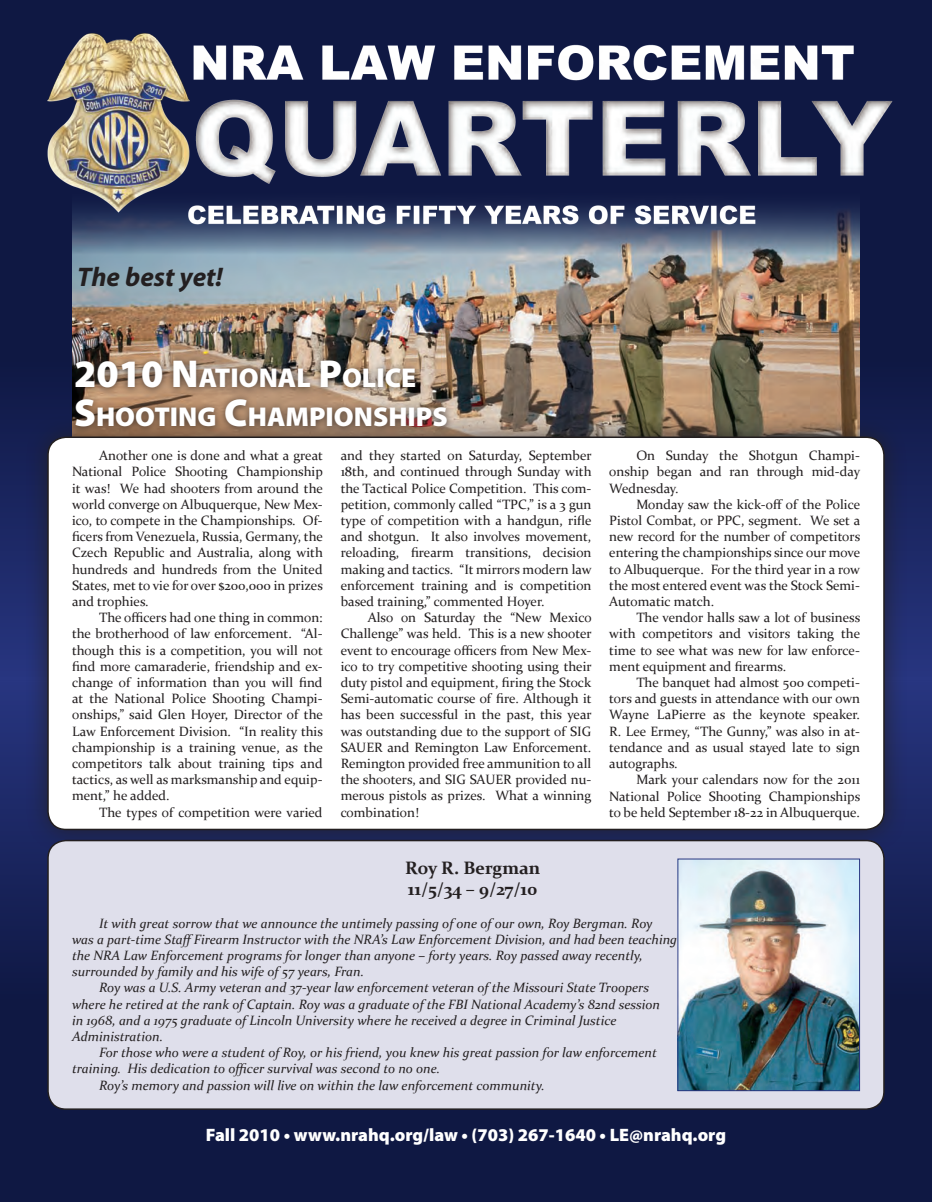
<style>
.page{position:relative;width:932px;height:1202px;background:#0f1843}
.page>*{position:absolute;margin:0;border:0;box-sizing:border-box;transform-origin:0 0}
.t1{font:900 27.3px/39px "Myriad Pro";color:#fff}
.t2{font:italic 700 27px "Myriad Pro";color:#231f20}
.t3{font:900 18px "Myriad Pro";color:#fff}
.t4{font:700 18px/21.6px "Constantia";color:#231f20}
.t5{font:13.5px "Constantia";color:#231f20}
.t6{font:italic 13.5px "Constantia";color:#231f20}
.s1{font-size:39px}
</style>
<div class="page">
<div style="left:0;top:357px;width:932px;height:324px;background:linear-gradient(to bottom,#0f1843,#273580)"></div>
<div style="left:0;top:678px;width:932px;height:324px;background:linear-gradient(to bottom,#273681,#0f1842)"></div>
<img style="left:72px;top:237px;width:787px;height:177px">
<img style="left:47px;top:33px;width:846px;height:204px">
<div style="left:25px;top:414px;width:882px;height:439px;background:#231f20;opacity:.75"></div>
<div style="left:48px;top:437px;width:836px;height:392px;background:#fff;border-radius:18px"></div>
<div style="left:47px;top:436px;width:837px;height:394px;border:2px solid #231f20;border-radius:18px"></div>
<div style="left:68px;top:353px;width:386px;height:81px;background:#231f20;opacity:.75"></div>
<div style="left:48px;top:840px;width:836px;height:269px;background:#dfdfeb;border-radius:18px"></div>
<div style="left:47px;top:839px;width:837px;height:270px;border:2px solid #231f20;border-radius:18px"></div>
<img style="left:679px;top:860px;width:178px;height:229px">
<div style="left:677px;top:858px;width:182px;height:233px;border:1px solid #283681"></div>
<p class="t2" style="left:77px;top:259px;width:147px">The best yet!</p>
<p class="t1" style="left:74px;top:357px;width:358px"><span class="s1">2010 N</span>ATIONAL <span class="s1">P</span>OLICE<br><span class="s1">S</span>HOOTING <span class="s1">C</span>HAMPIONSHIPS</p>
<p class="t5" style="left:99px;top:446px;width:225px">Another one is done and what a great</p>
<p class="t5" style="left:72px;top:462px;width:252px">National Police Shooting Championship</p>
<p class="t5" style="left:72px;top:479px;width:252px">it was! We had shooters from around the</p>
<p class="t5" style="left:72px;top:495px;width:252px">world converge on Albuquerque, New Mex-</p>
<p class="t5" style="left:72px;top:511px;width:252px">ico, to compete in the Championships. Of-</p>
<p class="t5" style="left:72px;top:527px;width:252px">ficers from Venezuela, Russia, Germany, the</p>
<p class="t5" style="left:72px;top:543px;width:252px">Czech Republic and Australia, along with</p>
<p class="t5" style="left:72px;top:560px;width:252px">hundreds and hundreds from the United</p>
<p class="t5" style="left:72px;top:576px;width:252px">States, met to vie for over $200,000 in prizes</p>
<p class="t5" style="left:72px;top:592px;width:78px">and trophies.</p>
<p class="t5" style="left:99px;top:608px;width:225px">The officers had one thing in common:</p>
<p class="t5" style="left:72px;top:624px;width:252px">the brotherhood of law enforcement. “Al-</p>
<p class="t5" style="left:72px;top:641px;width:252px">though this is a competition, you will not</p>
<p class="t5" style="left:72px;top:657px;width:252px">find more camaraderie, friendship and ex-</p>
<p class="t5" style="left:72px;top:673px;width:252px">change of information than you will find</p>
<p class="t5" style="left:72px;top:689px;width:252px">at the National Police Shooting Champi-</p>
<p class="t5" style="left:72px;top:705px;width:252px">onships,” said Glen Hoyer, Director of the</p>
<p class="t5" style="left:72px;top:722px;width:252px">Law Enforcement Division. “In reality this</p>
<p class="t5" style="left:72px;top:738px;width:252px">championship is a training venue, as the</p>
<p class="t5" style="left:72px;top:754px;width:252px">competitors talk about training tips and</p>
<p class="t5" style="left:72px;top:770px;width:252px">tactics, as well as marksmanship and equip-</p>
<p class="t5" style="left:72px;top:786px;width:99px">ment,” he added.</p>
<p class="t5" style="left:99px;top:803px;width:225px">The types of competition were varied</p>
<p class="t5" style="left:341px;top:446px;width:252px">and they started on Saturday, September</p>
<p class="t5" style="left:341px;top:462px;width:252px">18th, and continued through Sunday with</p>
<p class="t5" style="left:341px;top:479px;width:252px">the Tactical Police Competition. This com-</p>
<p class="t5" style="left:341px;top:495px;width:252px">petition, commonly called “TPC,” is a 3 gun</p>
<p class="t5" style="left:341px;top:511px;width:252px">type of competition with a handgun, rifle</p>
<p class="t5" style="left:341px;top:527px;width:252px">and shotgun. It also involves movement,</p>
<p class="t5" style="left:341px;top:543px;width:252px">reloading, firearm transitions, decision</p>
<p class="t5" style="left:341px;top:560px;width:252px">making and tactics. “It mirrors modern law</p>
<p class="t5" style="left:341px;top:576px;width:252px">enforcement training and is competition</p>
<p class="t5" style="left:341px;top:592px;width:205px">based training,” commented Hoyer.</p>
<p class="t5" style="left:368px;top:608px;width:225px">Also on Saturday the “New Mexico</p>
<p class="t5" style="left:341px;top:624px;width:252px">Challenge” was held. This is a new shooter</p>
<p class="t5" style="left:341px;top:641px;width:252px">event to encourage officers from New Mex-</p>
<p class="t5" style="left:341px;top:657px;width:252px">ico to try competitive shooting using their</p>
<p class="t5" style="left:341px;top:673px;width:252px">duty pistol and equipment, firing the Stock</p>
<p class="t5" style="left:341px;top:689px;width:252px">Semi-automatic course of fire. Although it</p>
<p class="t5" style="left:341px;top:705px;width:252px">has been successful in the past, this year</p>
<p class="t5" style="left:341px;top:722px;width:252px">was outstanding due to the support of SIG</p>
<p class="t5" style="left:341px;top:738px;width:252px">SAUER and Remington Law Enforcement.</p>
<p class="t5" style="left:341px;top:754px;width:252px">Remington provided free ammunition to all</p>
<p class="t5" style="left:341px;top:770px;width:252px">the shooters, and SIG SAUER provided nu-</p>
<p class="t5" style="left:341px;top:786px;width:252px">merous pistols as prizes. What a winning</p>
<p class="t5" style="left:341px;top:803px;width:80px">combination!</p>
<p class="t5" style="left:636px;top:446px;width:225px">On Sunday the Shotgun Champi-</p>
<p class="t5" style="left:609px;top:462px;width:252px">onship began and ran through mid-day</p>
<p class="t5" style="left:609px;top:479px;width:71px">Wednesday.</p>
<p class="t5" style="left:636px;top:495px;width:225px">Monday saw the kick-off of the Police</p>
<p class="t5" style="left:609px;top:511px;width:252px">Pistol Combat, or PPC, segment. We set a</p>
<p class="t5" style="left:609px;top:527px;width:252px">new record for the number of competitors</p>
<p class="t5" style="left:609px;top:543px;width:252px">entering the championships since our move</p>
<p class="t5" style="left:609px;top:560px;width:252px">to Albuquerque. For the third year in a row</p>
<p class="t5" style="left:609px;top:576px;width:252px">the most entered event was the Stock Semi-</p>
<p class="t5" style="left:609px;top:592px;width:106px">Automatic match.</p>
<p class="t5" style="left:636px;top:608px;width:225px">The vendor halls saw a lot of business</p>
<p class="t5" style="left:609px;top:624px;width:252px">with competitors and visitors taking the</p>
<p class="t5" style="left:609px;top:641px;width:252px">time to see what was new for law enforce-</p>
<p class="t5" style="left:609px;top:657px;width:178px">ment equipment and firearms.</p>
<p class="t5" style="left:636px;top:673px;width:225px">The banquet had almost 500 competi-</p>
<p class="t5" style="left:609px;top:689px;width:252px">tors and guests in attendance with our own</p>
<p class="t5" style="left:609px;top:705px;width:252px">Wayne LaPierre as the keynote speaker.</p>
<p class="t5" style="left:609px;top:722px;width:252px">R. Lee Ermey, “The Gunny,” was also in at-</p>
<p class="t5" style="left:609px;top:738px;width:252px">tendance and as usual stayed late to sign</p>
<p class="t5" style="left:609px;top:754px;width:70px">autographs.</p>
<p class="t5" style="left:636px;top:770px;width:225px">Mark your calendars now for the 2011</p>
<p class="t5" style="left:609px;top:786px;width:252px">National Police Shooting Championships</p>
<p class="t5" style="left:609px;top:803px;width:252px">to be held September 18-22 in Albuquerque.</p>
<p class="t4" style="left:405px;top:855px;width:137px">Roy R. Bergman<br>11/5/34 – 9/27/10</p>
<p class="t6" style="left:99px;top:913px;width:555px">It with great sorrow that we announce the untimely passing of one of our own, Roy Bergman. Roy</p>
<p class="t6" style="left:72px;top:930px;width:606px">was a part-time StaffFirearm Instructor with the NRA’s Law Enforcement Division, and had been teaching</p>
<p class="t6" style="left:72px;top:946px;width:572px">the NRA Law Enforcement programs for longer than anyone – forty years. Roy passed away recently,</p>
<p class="t6" style="left:72px;top:962px;width:294px">surrounded by family and his wife of 57 years, Fran.</p>
<p class="t6" style="left:99px;top:978px;width:551px">Roy was a U.S. Army veteran and 37-year law enforcement veteran of the Missouri State Troopers</p>
<p class="t6" style="left:72px;top:994px;width:589px">where he retired at the rank of Captain. Roy was a graduate of the FBI National Academy’s 82nd session</p>
<p class="t6" style="left:72px;top:1011px;width:546px">in 1968, and a 1975 graduate of Lincoln University where he received a degree in Criminal Justice</p>
<p class="t6" style="left:72px;top:1027px;width:93px">Administration.</p>
<p class="t6" style="left:99px;top:1043px;width:559px">For those who were a student of Roy, or his friend, you knew his great passion for law enforcement</p>
<p class="t6" style="left:72px;top:1059px;width:370px">training. His dedication to officer survival was second to no one.</p>
<p class="t6" style="left:99px;top:1075px;width:447px">Roy’s memory and passion will live on within the law enforcement community.</p>
<p class="t3" style="left:206px;top:1123px;width:521px">Fall 2010 • www.nrahq.org/law • (703) 267-1640 • LE@nrahq.org</p>
</div>
